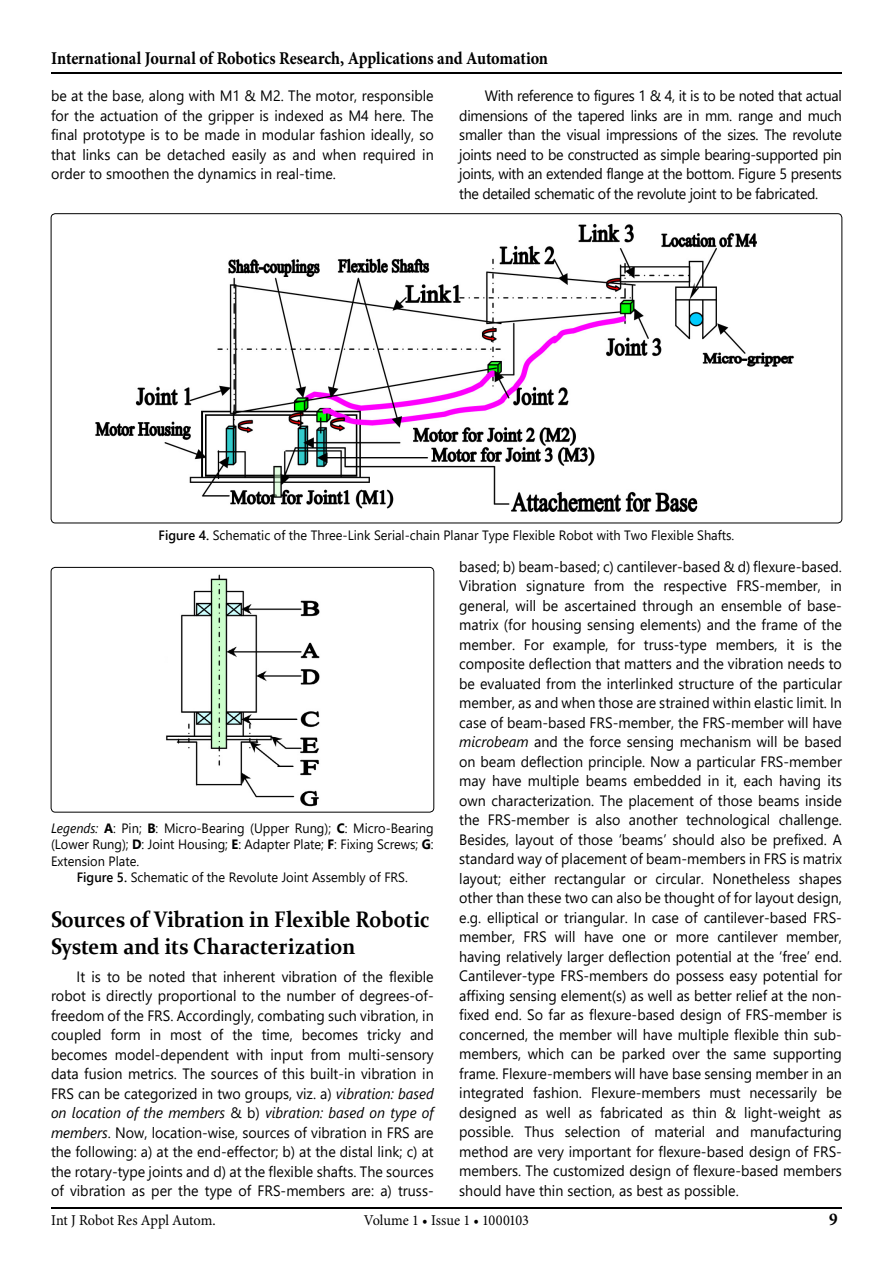
<style>
.page{position:relative;width:893px;height:1263px;background:#fff}
.page>*{position:absolute;margin:0;border:0;box-sizing:border-box;transform-origin:0 0}
.t1{font:700 22.5px/27px "Constantia";letter-spacing:-.01em;color:#000;scale:.9 1}
.t2{font:700 18px "Minion Pro";letter-spacing:-.01em;color:#000;scale:.9 1}
.t3{font:700 18px "Minion Pro";letter-spacing:-.01em;color:#000;scale:.95 1}
.t4{font:15px/19.5px "Segoe UI";color:#000;text-align:justify;scale:.95 1}
.t5{font:15px "Minion Pro";letter-spacing:-.005em;color:#000;scale:.95 1}
.t6{font:13.5px "Segoe UI";color:#000;scale:.95 1}
.s1{font-weight:600}
.s2{font-style:italic}
.s3{font-weight:700}
</style>
<div class="page">
<hr style="left:51px;top:73px;width:791px;height:1px;background:#000">
<hr style="left:51px;top:1208px;width:791px;height:1px;background:#000">
<img style="left:95px;top:223px;width:700px;height:289px">
<img style="left:166px;top:574px;width:154px;height:233px">
<div style="left:51px;top:567px;width:383px;height:245px;border:1px solid #000;border-radius:4px"></div>
<p class="t2" style="left:51px;top:46px;width:554px">International Journal of Robotics Research, Applications and Automation</p>
<p class="t4" style="left:51px;top:85px;width:404px">be at the base, along with M1 &amp; M2. The motor, responsible for the actuation of the gripper is indexed as M4 here. The final prototype is to be made in modular fashion ideally, so that links can be detached easily as and when required in order to smoothen the dynamics in real-time.</p>
<p class="t4" style="left:459px;top:85px;width:404px;text-indent:26px">With reference to figures 1 &amp; 4, it is to be noted that actual dimensions of the tapered links are in mm. range and much smaller than the visual impressions of the sizes. The revolute joints need to be constructed as simple bearing-supported pin joints, with an extended flange at the bottom. Figure 5 presents the detailed schematic of the revolute joint to be fabricated.</p>
<p class="t6" style="left:159px;top:522px;width:608px"><span class="s1">Figure 4.</span> Schematic of the Three-Link Serial-chain Planar Type Flexible Robot with Two Flexible Shafts.</p>
<p class="t6" style="left:51px;top:815px;width:404px"><span class="s2">Legends:</span> <span class="s3">A</span>: Pin; <span class="s3">B</span>: Micro-Bearing (Upper Rung); <span class="s3">C</span>: Micro-Bearing</p>
<p class="t6" style="left:51px;top:832px;width:404px">(Lower Rung); <span class="s3">D</span>: Joint Housing; <span class="s3">E</span>: Adapter Plate; <span class="s3">F</span>: Fixing Screws; <span class="s3">G</span>:</p>
<p class="t6" style="left:51px;top:848px;width:94px">Extension Plate.</p>
<p class="t6" style="left:77px;top:865px;width:350px"><span class="s1">Figure 5.</span> Schematic of the Revolute Joint Assembly of FRS.</p>
<h1 class="t1" style="left:51px;top:904px;width:423px">Sources of Vibration in Flexible Robotic<br>System and its Characterization</h1>
<p class="t4" style="left:51px;top:965px;width:404px;text-indent:26px">It is to be noted that inherent vibration of the flexible robot is directly proportional to the number of degrees-of&shy;freedom of the FRS. Accordingly, combating such vibration, in coupled form in most of the time, becomes tricky and becomes model-dependent with input from multi-sensory data fusion metrics. The sources of this built-in vibration in FRS can be categorized in two groups, viz. a) <span class="s2">vibration: based on location of the members</span> &amp; b) <span class="s2">vibration: based on type of members</span>. Now, location-wise, sources of vibration in FRS are the following: a) at the end-effector; b) at the distal link; c) at the rotary-type joints and d) at the flexible shafts. The sources of vibration as per the type of FRS-members are: a) truss-</p>
<p class="t4" style="left:459px;top:555px;width:404px">based; b) beam-based; c) cantilever-based &amp; d) flexure-based.<br>Vibration signature from the respective FRS-member, in general, will be ascertained through an ensemble of base&shy;matrix (for housing sensing elements) and the frame of the member. For example, for truss-type members, it is the composite deflection that matters and the vibration needs to be evaluated from the interlinked structure of the particular member, as and when those are strained within elastic limit. In case of beam-based FRS-member, the FRS-member will have <span class="s2">microbeam</span> and the force sensing mechanism will be based on beam deflection principle. Now a particular FRS-member may have multiple beams embedded in it, each having its own characterization. The placement of those beams inside the FRS-member is also another technological challenge.<br>Besides, layout of those ‘beams’ should also be prefixed. A standard way of placement of beam-members in FRS is matrix layout; either rectangular or circular. Nonetheless shapes other than these two can also be thought of for layout design, e.g. elliptical or triangular. In case of cantilever-based FRS&shy;member, FRS will have one or more cantilever member, having relatively larger deflection potential at the ‘free’ end.<br>Cantilever-type FRS-members do possess easy potential for affixing sensing element(s) as well as better relief at the non&shy;fixed end. So far as flexure-based design of FRS-member is concerned, the member will have multiple flexible thin sub&shy;members, which can be parked over the same supporting frame. Flexure-members will have base sensing member in an integrated fashion. Flexure-members must necessarily be designed as well as fabricated as thin &amp; light-weight as possible. Thus selection of material and manufacturing method are very important for flexure-based design of FRS&shy;members. The customized design of flexure-based members should have thin section, as best as possible.</p>
<p class="t5" style="left:51px;top:1210px;width:175px">Int J Robot Res Appl Autom.</p>
<p class="t5" style="left:364px;top:1210px;width:175px">Volume 1 • Issue 1 • 1000103</p>
<p class="t3" style="left:829px;top:1206px;width:11px">9</p>
</div>
